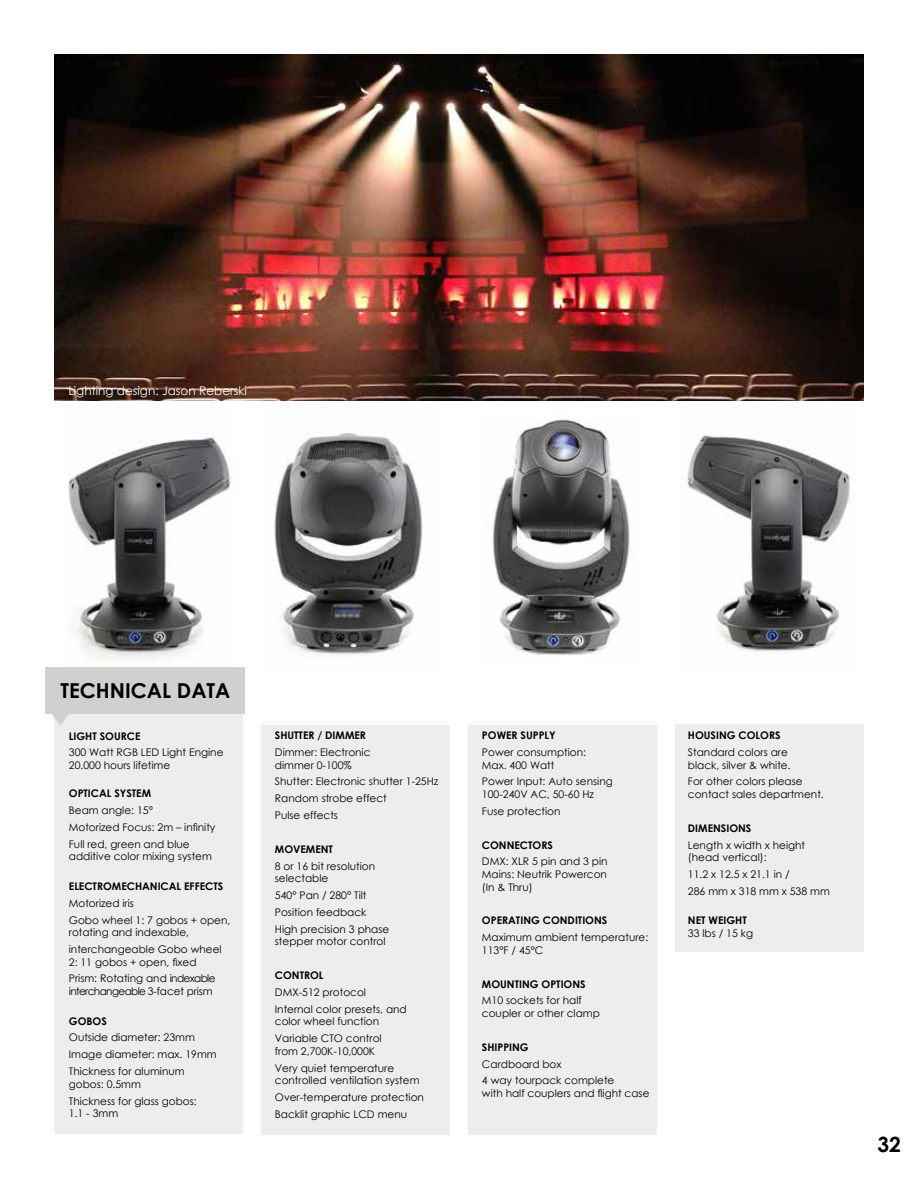
<style>
.page{position:relative;width:918px;height:1188px;background:#fff}
.page>*{position:absolute;margin:0;border:0;box-sizing:border-box;transform-origin:0 0}
.t1{font:700 21px "Century Gothic";color:#020203}
.t2{font:700 20.55px "Century Gothic";color:#000}
.t3{font:12px "Century Gothic";color:#fff}
.t4{font:10.5px/16.8px "Century Gothic";color:#000}
.t5{font:700 10.5px "Century Gothic";color:#000}
.t6{font:10.5px "Century Gothic";letter-spacing:-.06em;color:#000}
</style>
<div class="page">
<img style="left:60px;top:437px;width:177px;height:231px">
<div style="left:54px;top:708px;width:189px;height:426px;background:#ededed"></div>
<div style="left:261px;top:725px;width:189px;height:409px;background:#ededed"></div>
<div style="left:468px;top:725px;width:189px;height:409px;background:#ededed"></div>
<div style="left:675px;top:725px;width:189px;height:227px;background:#ededed"></div>
<div style="left:45px;top:668px;width:200px;height:46px;background:#d0d0d0"></div>
<svg style="left:52px;top:714px;width:17px;height:11px"></svg>
<img style="left:274px;top:433px;width:149px;height:223px">
<img style="left:491px;top:419px;width:139px;height:236px">
<img style="left:687px;top:434px;width:163px;height:218px">
<img style="left:54px;top:54px;width:810px;height:347px">
<p class="t3" style="left:68px;top:382px;width:180px">Lighting design: Jason Reberski</p>
<h2 class="t2" style="left:60px;top:675px;width:172px">TECHNICAL DATA</h2>
<p class="t5" style="left:69px;top:728px;width:73px">LIGHT SOURCE</p>
<p class="t4" style="left:69px;top:746px;width:156px;line-height:12.6px">300 Watt RGB LED Light Engine<br>20.000 hours lifetime</p>
<p class="t5" style="left:69px;top:785px;width:84px">OPTICAL SYSTEM</p>
<p class="t4" style="left:69px;top:802px;width:148px">Beam angle: 15°<br>Motorized Focus: 2m – infinity<br>Full red, green and blue</p>
<p class="t4" style="left:69px;top:848px;width:145px">additive color mixing system</p>
<p class="t5" style="left:69px;top:878px;width:156px">ELECTROMECHANICAL EFFECTS</p>
<p class="t4" style="left:69px;top:894px;width:163px">Motorized iris<br>Gobo wheel 1: 7 gobos + open,</p>
<p class="t4" style="left:69px;top:924px;width:154px">rotating and indexable, interchangeable Gobo wheel</p>
<p class="t4" style="left:69px;top:953px;width:148px">2: 11 gobos + open, fixed<br>Prism: Rotating and indexable</p>
<p class="t6" style="left:69px;top:984px;width:145px">interchangeable 3-facet prism</p>
<p class="t5" style="left:69px;top:1013px;width:40px">GOBOS</p>
<p class="t4" style="left:69px;top:1029px;width:149px">Outside diameter: 23mm<br>Image diameter: max. 19mm<br>Thickness for aluminum</p>
<p class="t4" style="left:69px;top:1075px;width:129px">gobos: 0.5mm<br>Thickness for glass gobos:</p>
<p class="t4" style="left:69px;top:1105px;width:51px">1.1 - 3mm</p>
<p class="t5" style="left:275px;top:727px;width:93px">SHUTTER / DIMMER</p>
<p class="t4" style="left:275px;top:746px;width:97px;line-height:12.6px">Dimmer: Electronic dimmer 0-100%</p>
<p class="t4" style="left:275px;top:773px;width:165px">Shutter: Electronic shutter 1-25Hz<br>Random strobe effect<br>Pulse effects</p>
<p class="t5" style="left:275px;top:841px;width:60px">MOVEMENT</p>
<p class="t4" style="left:275px;top:859px;width:102px;line-height:12.6px">8 or 16 bit resolution selectable</p>
<p class="t4" style="left:275px;top:887px;width:116px">540° Pan / 280° Tilt<br>Position feedback<br>High precision 3 phase</p>
<p class="t4" style="left:275px;top:933px;width:112px">stepper motor control</p>
<p class="t5" style="left:275px;top:967px;width:50px">CONTROL</p>
<p class="t4" style="left:275px;top:984px;width:133px">DMX-512 protocol<br>Internal color presets, and</p>
<p class="t4" style="left:275px;top:1013px;width:108px">color wheel function<br>Variable CTO control</p>
<p class="t4" style="left:275px;top:1043px;width:121px">from 2,700K-10,000K<br>Very quiet temperature</p>
<p class="t4" style="left:275px;top:1072px;width:151px">controlled ventilation system<br>Over-temperature protection<br>Backlit graphic LCD menu</p>
<p class="t5" style="left:482px;top:727px;width:75px">POWER SUPPLY</p>
<p class="t4" style="left:482px;top:746px;width:106px;line-height:12.6px">Power consumption:<br>Max. 400 Watt</p>
<p class="t4" style="left:482px;top:775px;width:132px;line-height:12.6px">Power Input: Auto sensing<br>100-240V AC, 50-60 Hz</p>
<p class="t4" style="left:482px;top:803px;width:80px">Fuse protection</p>
<p class="t5" style="left:482px;top:837px;width:72px">CONNECTORS</p>
<p class="t4" style="left:482px;top:855px;width:127px;line-height:12.6px;text-align:justify">DMX: XLR 5 pin and 3 pin Mains: Neutrik Powercon (In &amp; Thru)</p>
<p class="t5" style="left:482px;top:913px;width:127px">OPERATING CONDITIONS</p>
<p class="t4" style="left:482px;top:931px;width:168px;line-height:12.6px">Maximum ambient temperature:<br>113°F / 45°C</p>
<p class="t5" style="left:482px;top:976px;width:105px">MOUNTING OPTIONS</p>
<p class="t4" style="left:482px;top:994px;width:119px;line-height:12.6px">M10 sockets for half coupler or other clamp</p>
<p class="t5" style="left:482px;top:1039px;width:48px">SHIPPING</p>
<p class="t4" style="left:482px;top:1055px;width:134px">Cardboard box<br>4 way tourpack complete</p>
<p class="t4" style="left:482px;top:1085px;width:169px">with half couplers and flight case</p>
<p class="t5" style="left:688px;top:727px;width:94px">HOUSING COLORS</p>
<p class="t4" style="left:688px;top:746px;width:104px;line-height:12.6px">Standard colors are black, silver &amp; white.</p>
<p class="t4" style="left:688px;top:775px;width:137px;line-height:12.6px">For other colors please contact sales department.</p>
<p class="t5" style="left:688px;top:820px;width:65px">DIMENSIONS</p>
<p class="t4" style="left:688px;top:838px;width:119px;line-height:12.6px">Length x width x height (head vertical):</p>
<p class="t4" style="left:688px;top:866px;width:143px">11.2 x 12.5 x 21.1 in /<br>286 mm x 318 mm x 538 mm</p>
<p class="t5" style="left:688px;top:913px;width:60px">NET WEIGHT</p>
<p class="t4" style="left:688px;top:925px;width:67px">33 lbs / 15 kg</p>
<h1 class="t1" style="left:877px;top:1128px;width:25px">32</h1>
</div>
